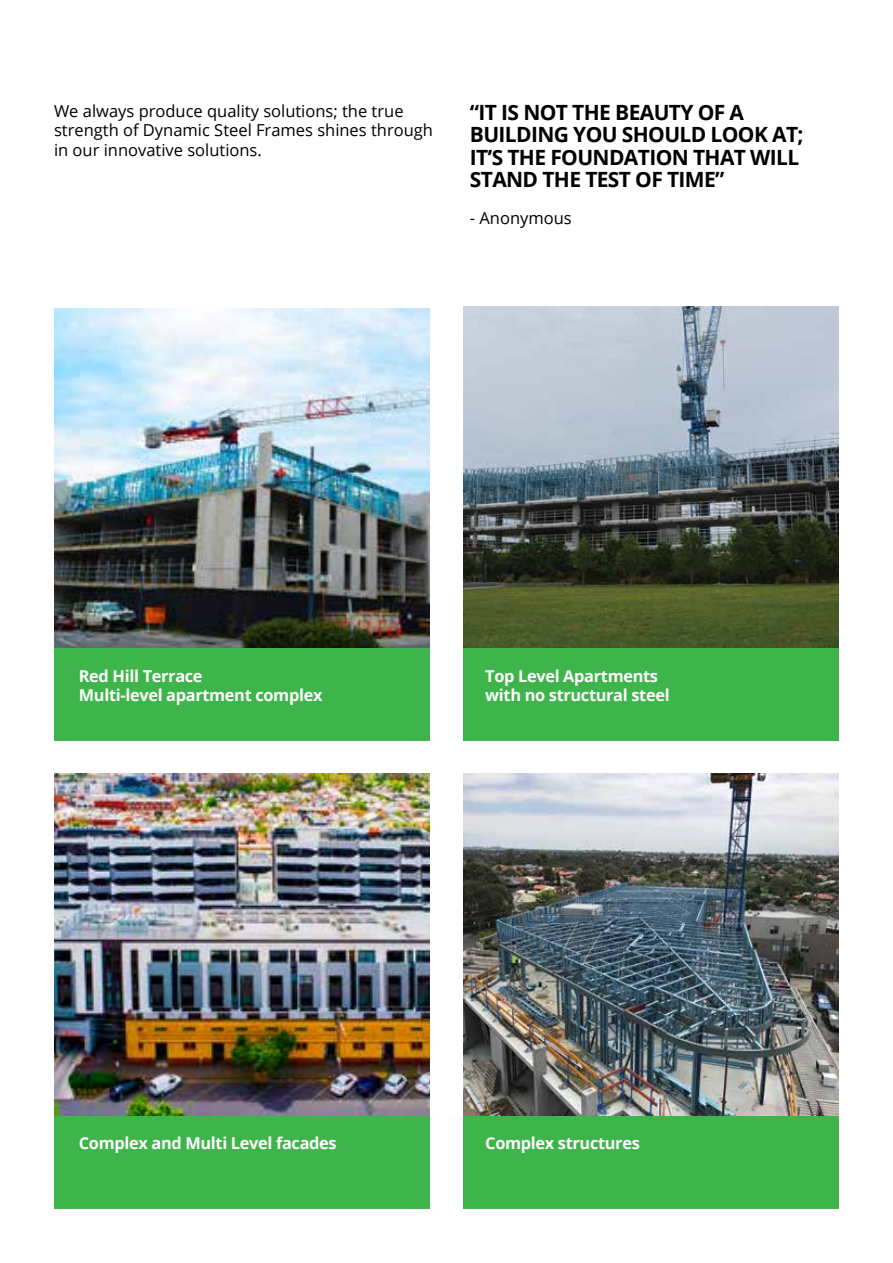
<style>
.page{position:relative;width:893px;height:1263px;background:#fff}
.page>*{position:absolute;margin:0;border:0;box-sizing:border-box;transform-origin:0 0}
.t1{font:700 21px/22.5px "Open Sans";letter-spacing:-.03em;color:#000}
.t2{font:16.5px/19.8px "Open Sans";color:#000}
.t3{font:700 16.35px/19.6px "Open Sans";letter-spacing:-.02em;color:#fff}
</style>
<div class="page">
<img style="left:54px;top:308px;width:376px;height:340px">
<img style="left:54px;top:774px;width:376px;height:342px">
<img style="left:463px;top:306px;width:376px;height:342px">
<img style="left:463px;top:774px;width:376px;height:342px">
<div style="left:54px;top:648px;width:376px;height:93px;background:#3eb54b"></div>
<div style="left:54px;top:1116px;width:376px;height:93px;background:#3eb54b"></div>
<div style="left:463px;top:648px;width:376px;height:93px;background:#3eb54b"></div>
<div style="left:463px;top:1116px;width:376px;height:93px;background:#3eb54b"></div>
<p class="t2" style="left:54px;top:100px;width:380px">We always produce quality solutions; the true strength of Dynamic Steel Frames shines through in our innovative solutions.</p>
<p class="t1" style="left:470px;top:101px;width:335px">“IT IS NOT THE BEAUTY OF A<br>BUILDING YOU SHOULD LOOK AT;<br>IT’S THE FOUNDATION THAT WILL<br>STAND THE TEST OF TIME”</p>
<p class="t2" style="left:470px;top:208px;width:103px">- Anonymous</p>
<p class="t3" style="left:79px;top:665px;width:245px">Red Hill Terrace<br>Multi-level apartment complex</p>
<p class="t3" style="left:485px;top:665px;width:186px">Top Level Apartments with no structural steel</p>
<p class="t3" style="left:79px;top:1133px;width:259px">Complex and Multi Level facades</p>
<p class="t3" style="left:485px;top:1133px;width:156px">Complex structures</p>
</div>
